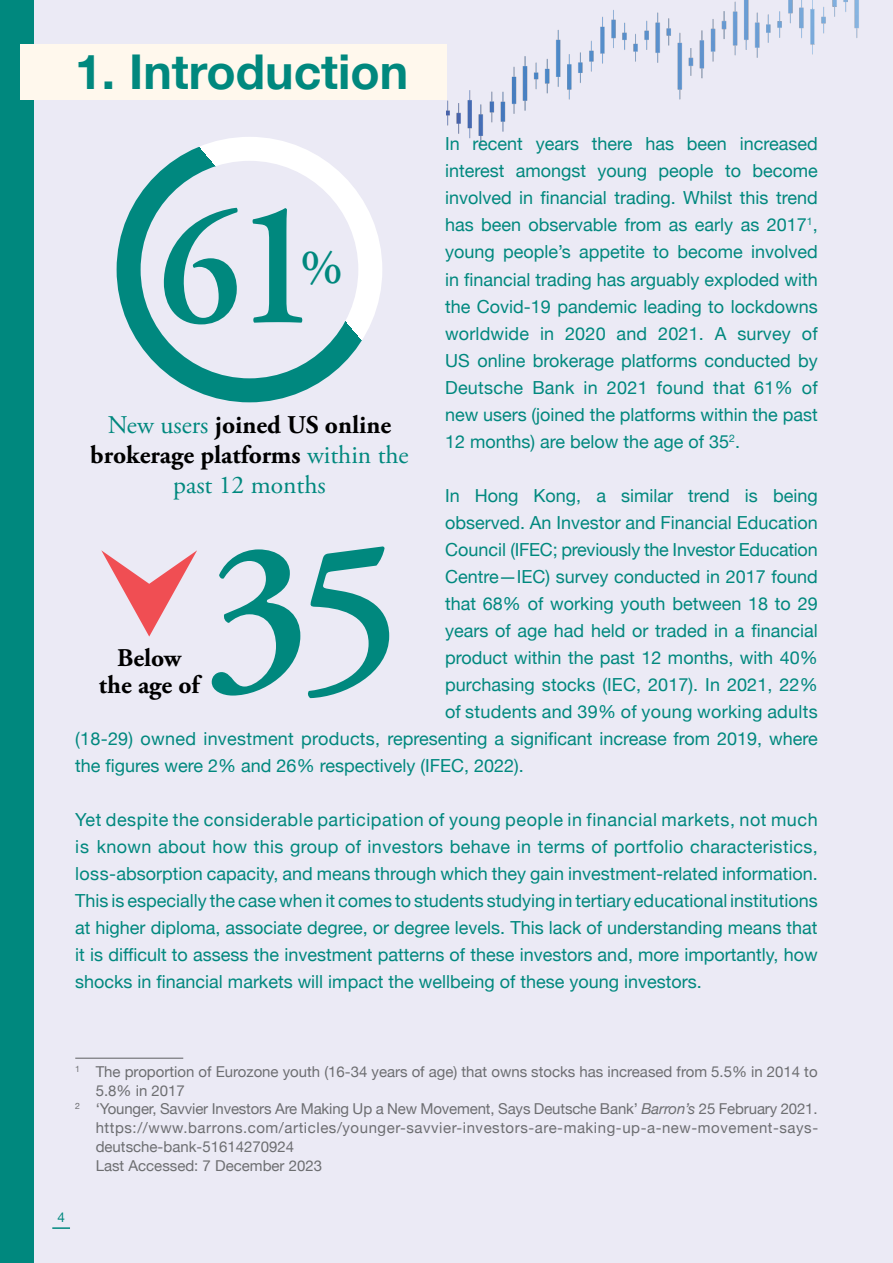
<style>
.page{position:relative;width:893px;height:1263px;background:#ebeaf5}
.page>*{position:absolute;margin:0;border:0;box-sizing:border-box;transform-origin:0 0}
.t1{font:600 210px "Adobe Garamond Pro";color:#00887e}
.t2{font:600 165px "Adobe Garamond Pro";color:#00887e}
.t3{font:600 49.5px "Adobe Garamond Pro";color:#00887e}
.t4{font:700 48px "Helvetica Neue";color:#00887e}
.t5{font:700 25.5px/30px "Adobe Garamond Pro";color:#000;text-align:center}
.t6{font:18px/27px "Helvetica Neue";color:#00887e;text-align:justify}
.t7{font:15px "Helvetica Neue";color:#6d6e71}
.t8{font:15px "Helvetica Neue";letter-spacing:.035em;color:#6d6e71}
.t9{font:13.5px "Helvetica Neue";color:#00887e}
.s1{font-size:178.2px}
.s2{font-weight:400;color:#00887e}
.s3{font-style:italic}
</style>
<div class="page">
<div style="left:0;top:0;width:34px;height:1263px;background:#00887e"></div>
<svg style="left:52px;top:1227px;width:18px;height:2px"></svg>
<img style="left:446px;top:0;width:413px;height:144px">
<div style="left:20px;top:44px;width:426px;height:56px;background:#fff8ed"></div>
<hr style="left:75px;top:1058px;width:108px;height:1px;background:#6d6e71">
<svg style="left:101px;top:550px;width:96px;height:86px"></svg>
<div style="left:117px;top:137px;width:265px;height:265px;border:24px solid #fff;border-radius:50%"></div>
<h3 class="t4" style="left:75px;top:35px;width:335px">1. Introduction</h3>
<p class="t6" style="left:445px;top:132px;width:374px">In recent years there has been increased interest amongst young people to become involved in financial trading. Whilst this trend has been observable from as early as 2017<sup>1</sup>, young people’s appetite to become involved in financial trading has arguably exploded with the Covid-19 pandemic leading to lockdowns worldwide in 2020 and 2021. A survey of US online brokerage platforms conducted by Deutsche Bank in 2021 found that 61% of new users (joined the platforms within the past 12 months) are below the age of 35<sup>2</sup>.</p>
<p class="t6" style="left:445px;top:483px;width:374px">In Hong Kong, a similar trend is being</p>
<p class="t6" style="left:445px;top:510px;width:374px">observed. An Investor and Financial Education</p>
<p class="t6" style="left:445px;top:537px;width:374px">Council (IFEC; previously the Investor Education</p>
<p class="t6" style="left:445px;top:564px;width:374px">Centre—IEC) survey conducted in 2017 found</p>
<p class="t6" style="left:445px;top:591px;width:374px">that 68% of working youth between 18 to 29</p>
<p class="t6" style="left:445px;top:618px;width:374px">years of age had held or traded in a financial</p>
<p class="t6" style="left:445px;top:645px;width:374px">product within the past 12 months, with 40%</p>
<p class="t6" style="left:445px;top:672px;width:374px">purchasing stocks (IEC, 2017). In 2021, 22%</p>
<p class="t6" style="left:445px;top:699px;width:374px">of students and 39% of young working adults</p>
<p class="t6" style="left:75px;top:726px;width:744px">(18-29) owned investment products, representing a significant increase from 2019, where</p>
<p class="t6" style="left:75px;top:753px;width:450px">the figures were 2% and 26% respectively (IFEC, 2022).</p>
<p class="t6" style="left:75px;top:807px;width:744px">Yet despite the considerable participation of young people in financial markets, not much is known about how this group of investors behave in terms of portfolio characteristics, loss-absorption capacity, and means through which they gain investment-related information.<br>This is especially the case when it comes to students studying in tertiary educational institutions at higher diploma, associate degree, or degree levels. This lack of understanding means that it is difficult to assess the investment patterns of these investors and, more importantly, how shocks in financial markets will impact the wellbeing of these young investors.</p>
<h2 class="t2" style="left:157px;top:175px;width:162px">6<span class="s1">1</span></h2>
<h3 class="t3" style="left:300px;top:239px;width:44px">%</h3>
<h3 class="t5" style="left:90px;top:411px;width:320px"><span class="s2">New users</span> joined US online brokerage platforms <span class="s2">within the past 12 months</span></h3>
<h1 class="t1" style="left:205px;top:496px;width:200px">35</h1>
<h3 class="t5" style="left:117px;top:643px;width:66px">Below</h3>
<h3 class="t5" style="left:99px;top:670px;width:102px">the age of</h3>
<p class="t7" style="left:75px;top:1061px;width:744px"><sup>1</sup> The proportion of Eurozone youth (16-34 years of age) that owns stocks has increased from 5.5% in 2014 to</p>
<p class="t7" style="left:96px;top:1079px;width:91px">5.8% in 2017</p>
<p class="t7" style="left:75px;top:1098px;width:744px"><sup>2</sup> ‘Younger, Savvier Investors Are Making Up a New Movement, Says Deutsche Bank’ <span class="s3">Barron’s</span> 25 February 2021.</p>
<p class="t8" style="left:96px;top:1117px;width:724px">https://www.barrons.com/articles/younger-savvier-investors-are-making-up-a-new-movement-says-</p>
<p class="t7" style="left:96px;top:1136px;width:200px">deutsche-bank-51614270924</p>
<p class="t7" style="left:96px;top:1154px;width:228px">Last Accessed: 7 December 2023</p>
<p class="t9" style="left:57px;top:1207px;width:9px">4</p>
</div>
